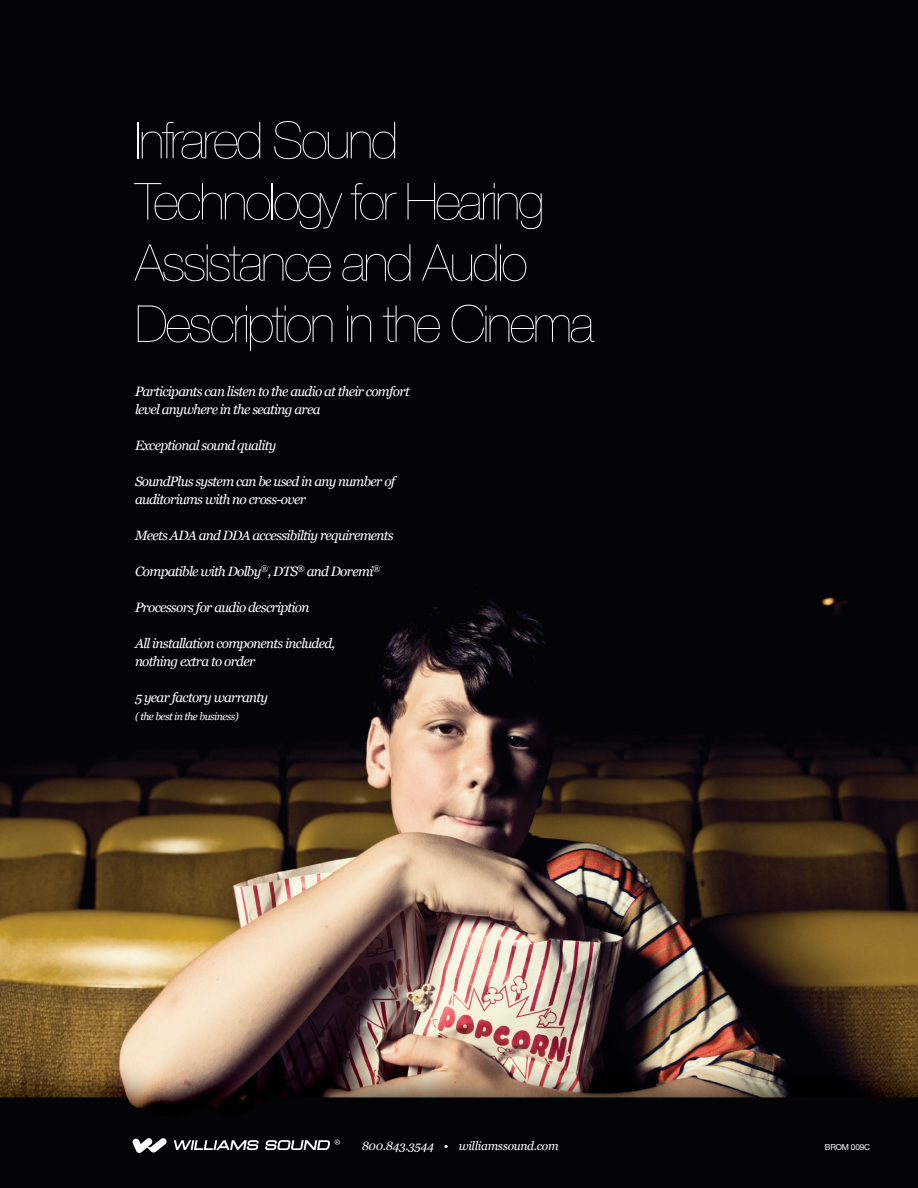
<style>
.page{position:relative;width:918px;height:1188px;background:#fff}
.page>*{position:absolute;margin:0;border:0;box-sizing:border-box;transform-origin:0 0}
.t1{font:200 51px "Helvetica Neue";letter-spacing:-.05em;color:#fff}
.t2{font:italic 13.5px "Georgia";letter-spacing:-.05em;color:#fff}
.t3{font:italic 12px "Georgia";letter-spacing:-.025em;color:#fff}
.t4{font:italic 10.5px "Georgia";letter-spacing:-.05em;color:#fff}
.t5{font:8.25px "Helvetica Neue";letter-spacing:-.025em;color:#fff}
</style>
<div class="page">
<img style="left:0;top:0;width:918px;height:1188px">
<svg style="left:174px;top:1140px;width:85px;height:10px"></svg>
<svg style="left:132px;top:1138px;width:35px;height:15px"></svg>
<svg style="left:265px;top:1140px;width:75px;height:10px"></svg>
<p class="t1" style="left:135px;top:111px;width:265px">Infrared Sound</p>
<p class="t1" style="left:135px;top:172px;width:411px">Technology for Hearing</p>
<p class="t1" style="left:135px;top:233px;width:394px">Assistance and Audio</p>
<p class="t1" style="left:135px;top:294px;width:461px">Description in the Cinema</p>
<p class="t2" style="left:135px;top:384px;width:276px">Participants can listen to the audio at their comfort</p>
<p class="t2" style="left:135px;top:402px;width:187px">level anywhere in the seating area</p>
<p class="t2" style="left:135px;top:438px;width:143px">Exceptional sound quality</p>
<p class="t2" style="left:135px;top:474px;width:262px">SoundPlus system can be used in any number of</p>
<p class="t2" style="left:135px;top:492px;width:173px">auditoriums with no cross-over</p>
<p class="t2" style="left:135px;top:528px;width:260px">Meets ADA and DDA accessibiltiy requirements</p>
<p class="t2" style="left:135px;top:564px;width:247px">Compatible with Dolby<sup>®</sup>, DTS<sup>®</sup> and Doremi<sup>®</sup></p>
<p class="t2" style="left:135px;top:600px;width:176px">Processors for audio description</p>
<p class="t2" style="left:135px;top:636px;width:202px">All installation components included,</p>
<p class="t2" style="left:135px;top:654px;width:122px">nothing extra to order</p>
<p class="t2" style="left:135px;top:690px;width:135px">5 year factory warranty</p>
<p class="t4" style="left:135px;top:710px;width:105px">( the best in the business)</p>
<p class="t3" style="left:362px;top:1139px;width:198px">800.843.3544 • williamssound.com</p>
<p class="t5" style="left:825px;top:1142px;width:47px">BROM 009C</p>
</div>
